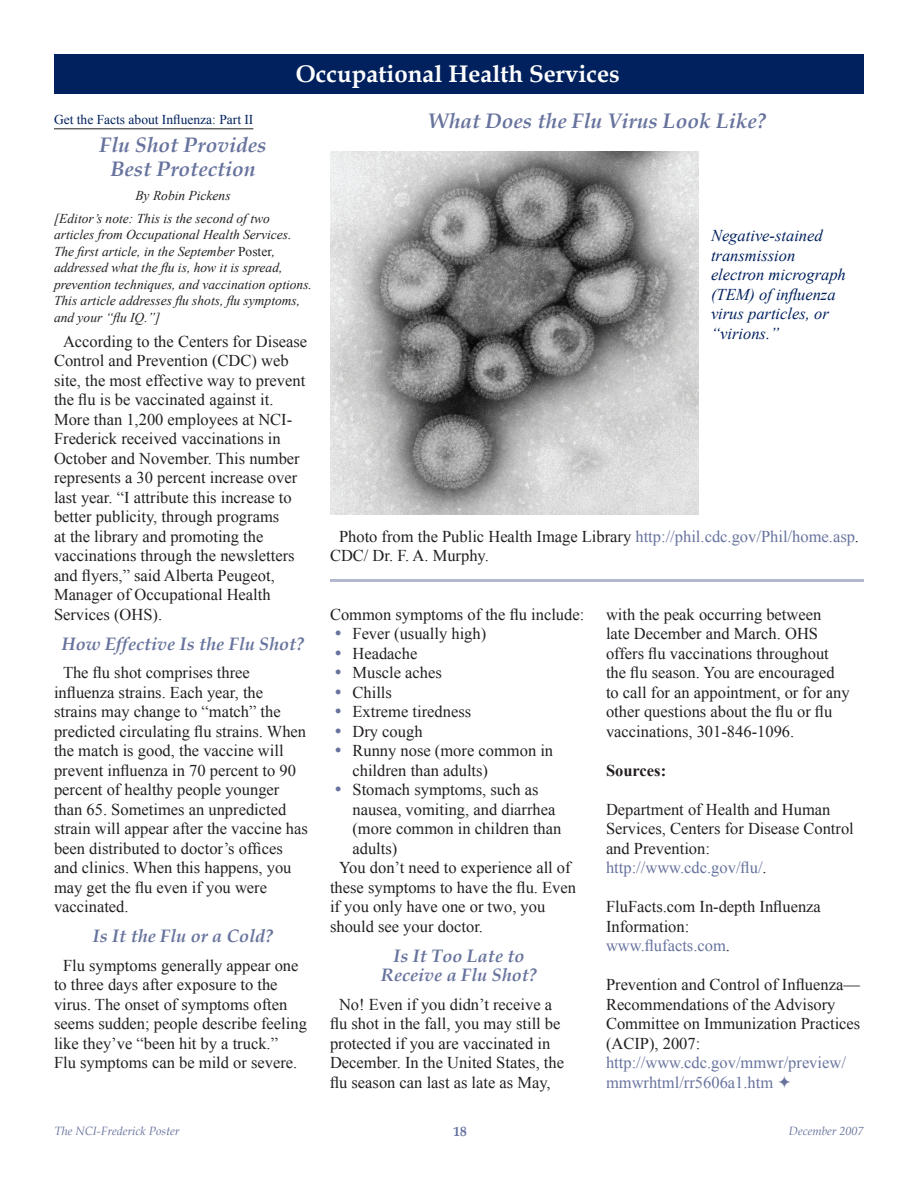
<style>
.page{position:relative;width:918px;height:1188px;background:#fff}
.page>*{position:absolute;margin:0;border:0;box-sizing:border-box;transform-origin:0 0}
._16pt_White_Heading{font:700 24px "Book Antiqua";color:#fff}
._14pt_2_Line_Subhead{font:italic 700 21px/24px "Book Antiqua";color:#67739d;text-align:center}
._12pt_SubSubhead{font:italic 700 18px/19.5px "Book Antiqua";color:#67739d;text-align:center}
.Main_Text{font:16.5px/19.5px "Times New Roman";color:#231f20}
.Captions{font:italic 16.5px/19.5px "Times New Roman";color:#00215d}
.Main_Text-2{font:16.5px/19.5px "Times New Roman";color:#67739d}
.Main_Text-3{font:700 16.5px "Times New Roman";color:#231f20}
.Editor_s_Note{font:italic 13.5px/16.5px "Times New Roman";color:#231f20}
.Kicker{font:13.5px "Times New Roman";color:#00215d}
.Byline{font:italic 13.5px "Times New Roman";color:#231f20}
.t1{font:700 13.5px "Book Antiqua";color:#67739d}
.t2{font:italic 12px "Book Antiqua";color:#67739d}
.s1{font-style:normal}
.s2{color:#67739d}
.s3{color:#231f20}
</style>
<div class="page">
<div style="left:54px;top:54px;width:810px;height:40px;background:#00215d"></div>
<hr style="left:54px;top:128px;width:199px;height:1px;background:#231f20">
<img style="left:330px;top:151px;width:368px;height:363px">
<hr style="left:330px;top:579px;width:534px;height:3px;background:#b3b8d1">
<p class="_16pt_White_Heading" style="left:296px;top:57px;width:325px">Occupational Health Services</p>
<p class="Kicker" style="left:54px;top:110px;width:201px">Get the Facts about Influenza: Part II</p>
<p class="_14pt_2_Line_Subhead" style="left:100px;top:133px;width:168px">Flu Shot Provides<br>Best Protection</p>
<p class="Byline" style="left:135px;top:187px;width:97px">By Robin Pickens</p>
<p class="Editor_s_Note" style="left:54px;top:210px;width:259px">[Editor’s note: This is the second of two articles from Occupational Health Services.<br>The first article, in the September <span class="s1">Poster</span>, addressed what the flu is, how it is spread, prevention techniques, and vaccination options.<br>This article addresses flu shots, flu symptoms, and your “flu IQ.”]</p>
<p class="Main_Text" style="left:54px;top:331px;width:255px;text-indent:9px">According to the Centers for Disease Control and Prevention (CDC) web site, the most effective way to prevent the flu is be vaccinated against it.<br>More than 1,200 employees at NCI-Frederick received vaccinations in October and November. This number represents a 30 percent increase over last year. “I attribute this increase to better publicity, through programs<br>at the library and promoting the vaccinations through the newsletters and flyers,” said Alberta Peugeot, Manager of Occupational Health Services (OHS).</p>
<p class="_12pt_SubSubhead" style="left:62px;top:634px;width:244px">How Effective Is the Flu Shot?</p>
<p class="Main_Text" style="left:54px;top:662px;width:255px;text-indent:9px">The flu shot comprises three influenza strains. Each year, the strains may change to “match” the predicted circulating flu strains. When the match is good, the vaccine will prevent influenza in 70 percent to 90 percent of healthy people younger than 65. Sometimes an unpredicted strain will appear after the vaccine has been distributed to doctor’s offices and clinics. When this happens, you may get the flu even if you were vaccinated.</p>
<p class="_12pt_SubSubhead" style="left:93px;top:926px;width:182px">Is It the Flu or a Cold?</p>
<p class="Main_Text" style="left:54px;top:955px;width:254px;text-indent:9px">Flu symptoms generally appear one to three days after exposure to the virus. The onset of symptoms often seems sudden; people describe feeling like they’ve “been hit by a truck.”<br>Flu symptoms can be mild or severe.</p>
<p class="_14pt_2_Line_Subhead" style="left:428px;top:109px;width:340px">What Does the Flu Virus Look Like?</p>
<p class="Captions" style="left:711px;top:225px;width:136px">Negative-stained transmission electron micrograph (TEM) of influenza virus particles, or “virions.”</p>
<p class="Main_Text" style="left:330px;top:526px;width:531px;text-indent:9px">Photo from the Public Health Image Library <span class="s2">http://phil.cdc.gov/Phil/home.asp</span>.<br>CDC/ Dr. F. A. Murphy.</p>
<p class="Main_Text" style="left:330px;top:604px;width:256px">Common symptoms of the flu include:</p>
<p class="Main_Text" style="left:334px;top:623px;width:153px"><span class="s2">•</span> Fever (usually high)</p>
<p class="Main_Text" style="left:334px;top:643px;width:85px"><span class="s2">•</span> Headache</p>
<p class="Main_Text" style="left:334px;top:662px;width:109px"><span class="s2">•</span> Muscle aches</p>
<p class="Main_Text" style="left:334px;top:682px;width:59px"><span class="s2">•</span> Chills</p>
<p class="Main_Text" style="left:334px;top:701px;width:138px"><span class="s2">•</span> Extreme tiredness</p>
<p class="Main_Text" style="left:334px;top:721px;width:90px"><span class="s2">•</span> Dry cough</p>
<p class="Main_Text" style="left:352px;top:740px;width:202px;text-indent:-18px"><span class="s2">•</span> Runny nose (more common in children than adults)</p>
<p class="Main_Text" style="left:352px;top:779px;width:210px;text-indent:-18px"><span class="s2">•</span> Stomach symptoms, such as nausea, vomiting, and diarrhea (more common in children than adults)</p>
<p class="Main_Text" style="left:330px;top:857px;width:248px;text-indent:9px">You don’t need to experience all of these symptoms to have the flu. Even if you only have one or two, you should see your doctor.</p>
<p class="_12pt_SubSubhead" style="left:381px;top:946px;width:157px">Is It Too Late to<br>Receive a Flu Shot?</p>
<p class="Main_Text" style="left:330px;top:994px;width:236px;text-indent:9px">No! Even if you didn’t receive a flu shot in the fall, you may still be protected if you are vaccinated in December. In the United States, the flu season can last as late as May,</p>
<p class="Main_Text" style="left:606px;top:604px;width:245px">with the peak occurring between<br>late December and March. OHS offers flu vaccinations throughout the flu season. You are encouraged to call for an appointment, or for any other questions about the flu or flu vaccinations, 301-846-1096.</p>
<p class="Main_Text-3" style="left:606px;top:759px;width:62px">Sources:</p>
<p class="Main_Text" style="left:606px;top:799px;width:249px">Department of Health and Human<br>Services, Centers for Disease Control and Prevention: <span class="s2">http://www.cdc.gov/flu/</span>.</p>
<p class="Main_Text" style="left:606px;top:896px;width:216px">FluFacts.com In-depth Influenza<br>Information:</p>
<p class="Main_Text-2" style="left:606px;top:935px;width:126px">www.flufacts.com<span class="s3">.</span></p>
<p class="Main_Text" style="left:606px;top:974px;width:256px">Prevention and Control of Influenza—<br>Recommendations of the Advisory<br>Committee on Immunization Practices (ACIP), 2007:</p>
<p class="Main_Text-2" style="left:606px;top:1052px;width:241px">http://www.cdc.gov/mmwr/preview/ mmwrhtml/rr5606a1.htm</p>
<p class="t2" style="left:54px;top:1123px;width:126px">The NCI-Frederick Poster</p>
<p class="t1" style="left:454px;top:1123px;width:15px">18</p>
<p class="t2" style="left:789px;top:1123px;width:76px">December 2007</p>
</div>
